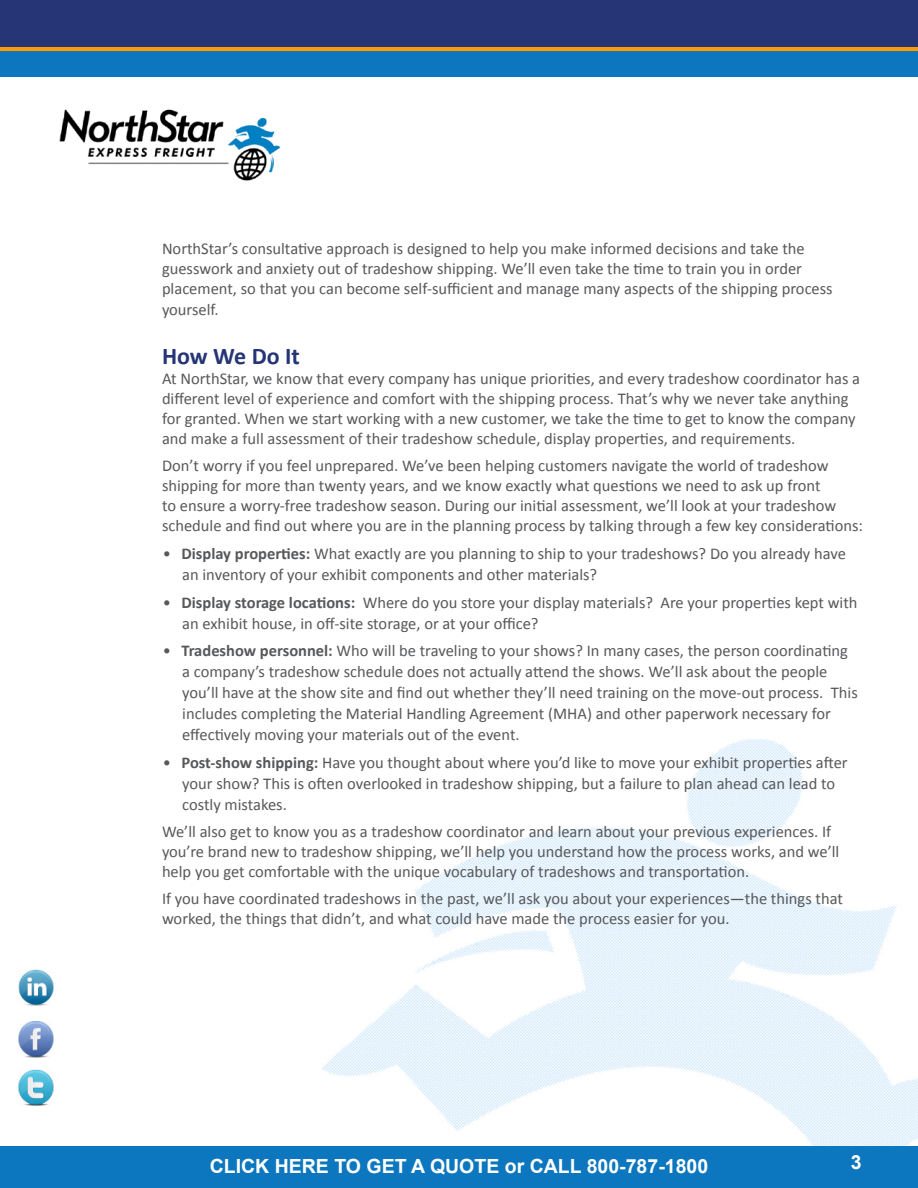
<style>
.page{position:relative;width:918px;height:1188px;background:#fff}
.page>*{position:absolute;margin:0;border:0;box-sizing:border-box;transform-origin:0 0}
.Head{font:700 24px "Calibri";color:#253576}
.t1{font:700 19.5px "Arial";color:#fff}
.Text{font:16.5px/20.1px "Calibri";color:#57585a}
.Bullet{font:16.5px/21px "Calibri";color:#57585a}
.s1{font-weight:700}
</style>
<div class="page">
<svg style="left:0;top:46px;width:918px;height:6px;background:#b28233"></svg>
<div style="left:0;top:52px;width:918px;height:25px;background:#0c77be"></div>
<div style="left:0;top:0;width:918px;height:46px;background:#253576"></div>
<img style="left:300px;top:739px;width:618px;height:408px">
<div style="left:0;top:1147px;width:918px;height:41px;background:#0c77be"></div>
<img style="left:59px;top:109px;width:222px;height:72px">
<img style="left:18px;top:1021px;width:36px;height:37px">
<img style="left:18px;top:969px;width:36px;height:37px">
<img style="left:18px;top:1069px;width:36px;height:37px">
<p class="Text" style="left:162px;top:239px;width:672px">NorthStar’s consultative approach is designed to help you make informed decisions and take the guesswork and anxiety out of tradeshow shipping. We’ll even take the time to train you in order placement, so that you can become self-sufficient and manage many aspects of the shipping process yourself.</p>
<p class="Head" style="left:162px;top:340px;width:139px">How We Do It</p>
<p class="Text" style="left:162px;top:368px;width:700px">At NorthStar, we know that every company has unique priorities, and every tradeshow coordinator has a different level of experience and comfort with the shipping process. That’s why we never take anything for granted. When we start working with a new customer, we take the time to get to know the company and make a full assessment of their tradeshow schedule, display properties, and requirements.</p>
<p class="Text" style="left:162px;top:455px;width:702px">Don’t worry if you feel unprepared. We’ve been helping customers navigate the world of tradeshow shipping for more than twenty years, and we know exactly what questions we need to ask up front<br>to ensure a worry-free tradeshow season. During our initial assessment, we’ll look at your tradeshow schedule and find out where you are in the planning process by talking through a few key considerations:</p>
<p class="Bullet" style="left:182px;top:543px;width:665px;text-indent:-20px">• <span class="s1">Display properties:</span> What exactly are you planning to ship to your tradeshows? Do you already have an inventory of your exhibit components and other materials?</p>
<p class="Bullet" style="left:182px;top:592px;width:677px;text-indent:-20px">• <span class="s1">Display storage locations:</span> Where do you store your display materials? Are your properties kept with an exhibit house, in off-site storage, or at your office?</p>
<p class="Bullet" style="left:182px;top:641px;width:677px;text-indent:-20px">• <span class="s1">Tradeshow personnel:</span> Who will be traveling to your shows? In many cases, the person coordinating a company’s tradeshow schedule does not actually attend the shows. We’ll ask about the people you’ll have at the show site and find out whether they’ll need training on the move-out process. This includes completing the Material Handling Agreement (MHA) and other paperwork necessary for effectively moving your materials out of the event.</p>
<p class="Bullet" style="left:182px;top:752px;width:667px;text-indent:-20px">• <span class="s1">Post-show shipping:</span> Have you thought about where you’d like to move your exhibit properties after your show? This is often overlooked in tradeshow shipping, but a failure to plan ahead can lead to costly mistakes.</p>
<p class="Text" style="left:162px;top:822px;width:679px">We’ll also get to know you as a tradeshow coordinator and learn about your previous experiences. If you’re brand new to tradeshow shipping, we’ll help you understand how the process works, and we’ll help you get comfortable with the unique vocabulary of tradeshows and transportation.</p>
<p class="Text" style="left:162px;top:889px;width:683px">If you have coordinated tradeshows in the past, we’ll ask you about your experiences—the things that worked, the things that didn’t, and what could have made the process easier for you.</p>
<p class="t1" style="left:210px;top:1153px;width:500px">CLICK HERE TO GET A QUOTE or CALL 800-787-1800</p>
<p class="t1" style="left:851px;top:1149px;width:12px">3</p>
</div>
